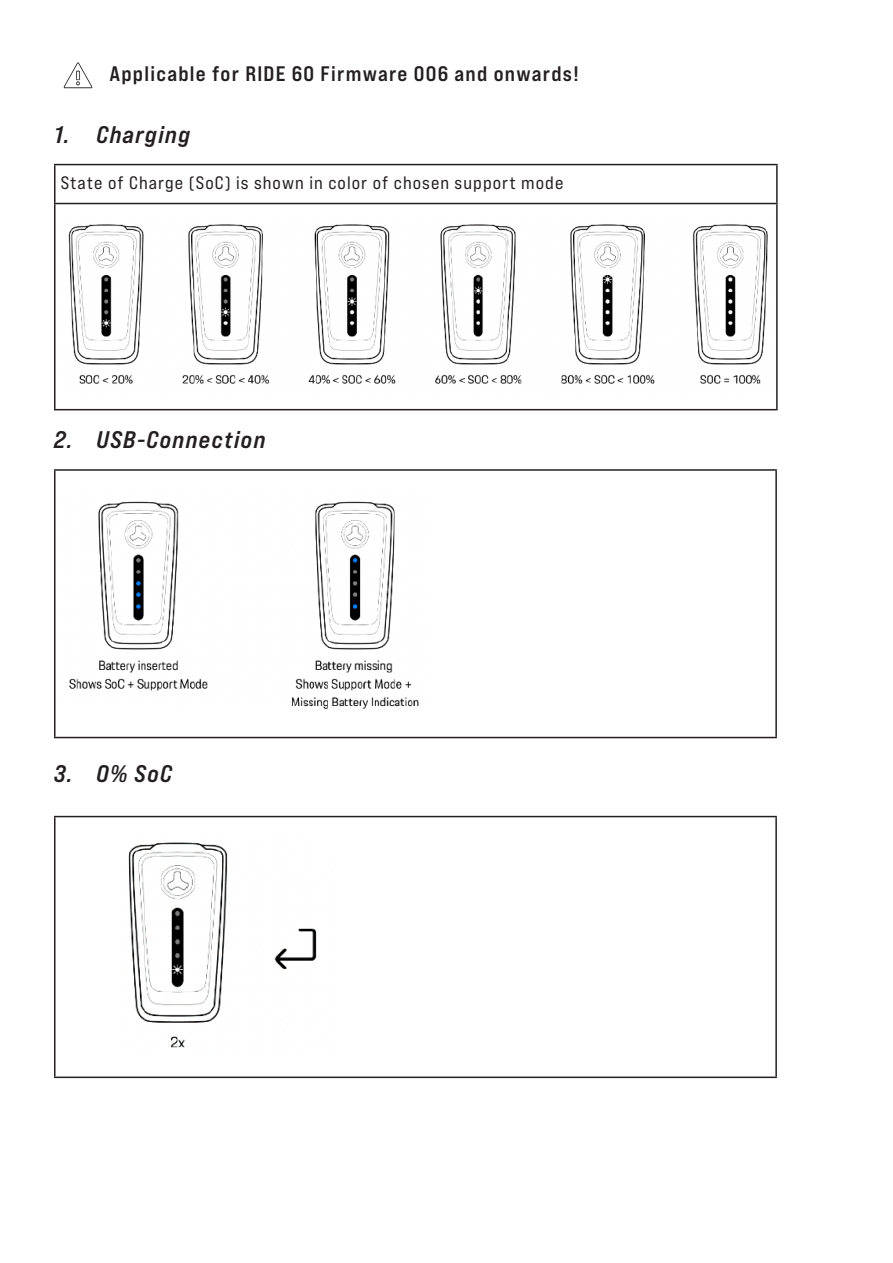
<style>
.page{position:relative;width:893px;height:1263px;background:#fff}
.page>*{position:absolute;margin:0;border:0;box-sizing:border-box;transform-origin:0 0}
.t1{font:24px "Bebas Neue Pro Exp Bd It";letter-spacing:.06em;color:#231f20}
.TEXT_Fließtext{font:21px "Bebas Neue Pro Exp Bd";letter-spacing:.06em;color:#231f20}
.TEXT_Fließtext-2{font:18px "Bebas Neue Pro Exp Rg";letter-spacing:.06em;color:#231f20}
.s1{font-family:"Bebas Neue Pro Exp Bd";color:#fff}
</style>
<div class="page">
<img style="left:63px;top:62px;width:30px;height:27px">
<hr style="left:54px;top:204px;width:2px;height:205px;background:#231f20">
<hr style="left:776px;top:204px;width:2px;height:205px;background:#231f20">
<hr style="left:54px;top:409px;width:724px;height:1px;background:#231f20">
<hr style="left:54px;top:164px;width:724px;height:1px;background:#231f20">
<hr style="left:54px;top:165px;width:2px;height:38px;background:#231f20">
<hr style="left:776px;top:165px;width:2px;height:38px;background:#231f20">
<hr style="left:54px;top:203px;width:724px;height:1px;background:#231f20">
<img style="left:68px;top:224px;width:700px;height:160px">
<hr style="left:775px;top:471px;width:2px;height:266px;background:#231f20">
<hr style="left:54px;top:737px;width:723px;height:1px;background:#231f20">
<hr style="left:54px;top:469px;width:723px;height:2px;background:#231f20">
<hr style="left:54px;top:471px;width:2px;height:266px;background:#231f20">
<img style="left:69px;top:501px;width:350px;height:209px">
<hr style="left:775px;top:817px;width:2px;height:259px;background:#231f20">
<hr style="left:54px;top:1076px;width:723px;height:2px;background:#231f20">
<hr style="left:54px;top:816px;width:723px;height:1px;background:#231f20">
<hr style="left:54px;top:817px;width:2px;height:259px;background:#231f20">
<img style="left:128px;top:842px;width:189px;height:206px">
<p class="TEXT_Fließtext" style="left:109px;top:61px;width:471px">Applicable for RIDE 60 Firmware 006 and onwards!</p>
<p class="t1" style="left:54px;top:119px;width:138px">1. Charging</p>
<p class="TEXT_Fließtext-2" style="left:61px;top:171px;width:509px">State of Charge (SoC) is shown in color of chosen support mode<span class="s1">.</span></p>
<p class="t1" style="left:54px;top:425px;width:213px">2. USB-Connection</p>
<p class="t1" style="left:54px;top:758px;width:119px">3. 0% SoC</p>
</div>
